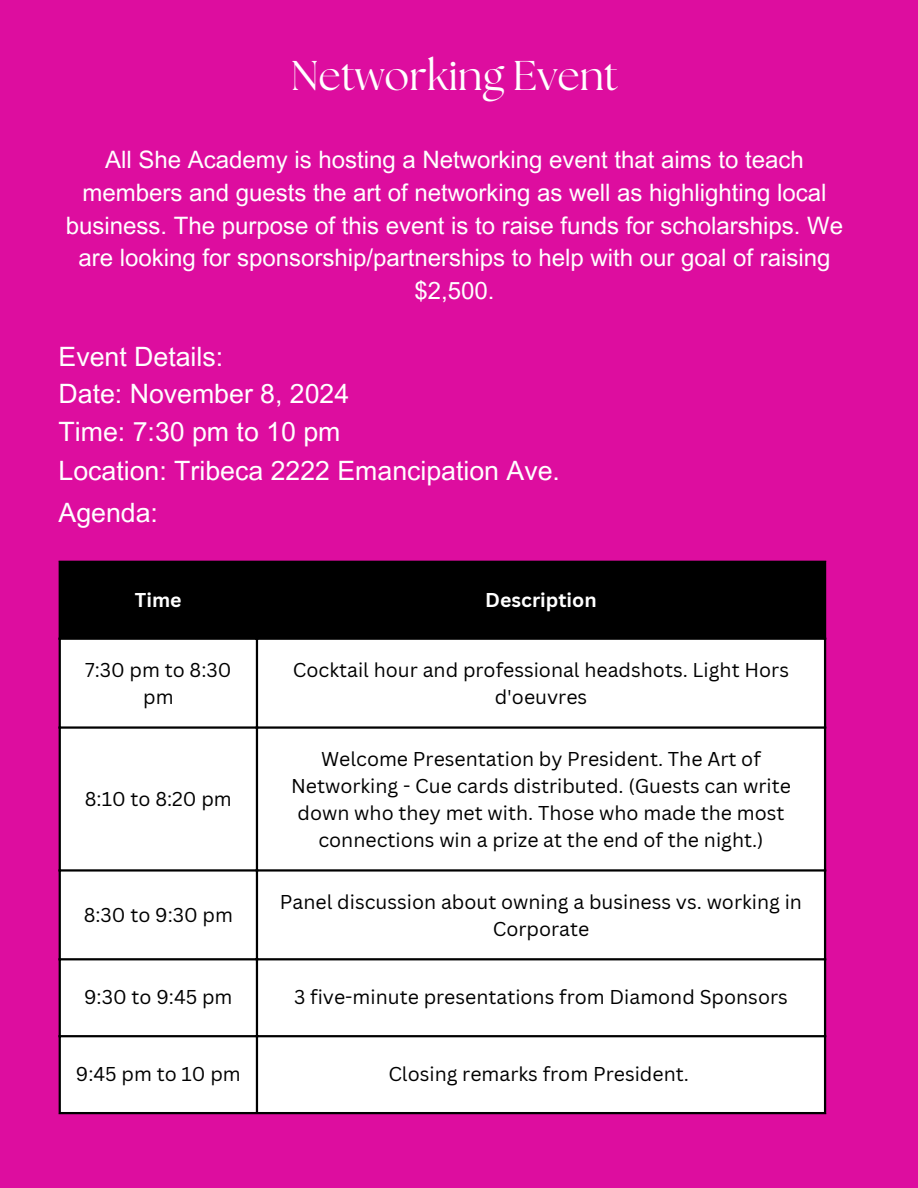
<style>
.page{position:relative;width:918px;height:1188px;background:#dd0d9f}
.page>*{position:absolute;margin:0;border:0;box-sizing:border-box;transform-origin:0 0}
.t1{font:41.55px "The Seasons";color:#fff}
.t2{font:26.7px/38.8px "Arial MT Pro";color:#fff}
.t3{font:24px/32.7px "Arial MT Pro";color:#fff;text-align:center}
.t4{font:19.5px/27px "Canva Sans";color:#000;text-align:center}
.t5{font:700 19.5px "Canva Sans";color:#fff}
</style>
<div class="page">
<div style="left:61px;top:563px;width:763px;height:75px;background:#000"></div>
<div style="left:61px;top:640px;width:763px;height:472px;background:#fff"></div>
<hr style="left:59px;top:563px;width:2px;height:549px;background:#000">
<hr style="left:256px;top:563px;width:2px;height:549px;background:#000">
<hr style="left:824px;top:563px;width:2px;height:549px;background:#000">
<hr style="left:59px;top:561px;width:767px;height:2px;background:#000">
<hr style="left:59px;top:638px;width:767px;height:2px;background:#000">
<hr style="left:59px;top:726px;width:767px;height:3px;background:#000">
<hr style="left:59px;top:869px;width:767px;height:3px;background:#000">
<hr style="left:59px;top:958px;width:767px;height:2px;background:#000">
<hr style="left:59px;top:1035px;width:767px;height:2px;background:#000">
<hr style="left:59px;top:1112px;width:767px;height:2px;background:#000">
<h1 class="t1" style="left:291px;top:56px;width:329px">Networking Event</h1>
<p class="t3" style="left:66px;top:146px;width:779px">All She Academy is hosting a Networking event that aims to teach members and guests the art of networking as well as highlighting local business. The purpose of this event is to raise funds for scholarships. We are looking for sponsorship/partnerships to help with our goal of raising $2,500.</p>
<h2 class="t2" style="left:59px;top:341px;width:503px">Event Details:<br>Date: November 8, 2024<br>Time: 7:30 pm to 10 pm<br>Location: Tribeca 2222 Emancipation Ave.<br>Agenda:</h2>
<p class="t5" style="left:135px;top:586px;width:48px">Time</p>
<p class="t5" style="left:485px;top:586px;width:113px">Description</p>
<p class="t4" style="left:85px;top:656px;width:148px">7:30 pm to 8:30 pm</p>
<p class="t4" style="left:293px;top:656px;width:498px">Cocktail hour and professional headshots. Light Hors d'oeuvres</p>
<p class="t4" style="left:85px;top:785px;width:149px">8:10 to 8:20 pm</p>
<p class="t4" style="left:84px;top:901px;width:151px">8:30 to 9:30 pm</p>
<p class="t4" style="left:291px;top:745px;width:501px">Welcome Presentation by President. The Art of Networking - Cue cards distributed. (Guests can write down who they met with. Those who made the most connections win a prize at the end of the night.)</p>
<p class="t4" style="left:280px;top:888px;width:524px">Panel discussion about owning a business vs. working in<br>Corporate</p>
<p class="t4" style="left:84px;top:983px;width:150px">9:30 to 9:45 pm</p>
<p class="t4" style="left:294px;top:983px;width:495px">3 five-minute presentations from Diamond Sponsors</p>
<p class="t4" style="left:76px;top:1060px;width:167px">9:45 pm to 10 pm</p>
<p class="t4" style="left:388px;top:1060px;width:302px">Closing remarks from President.</p>
</div>
